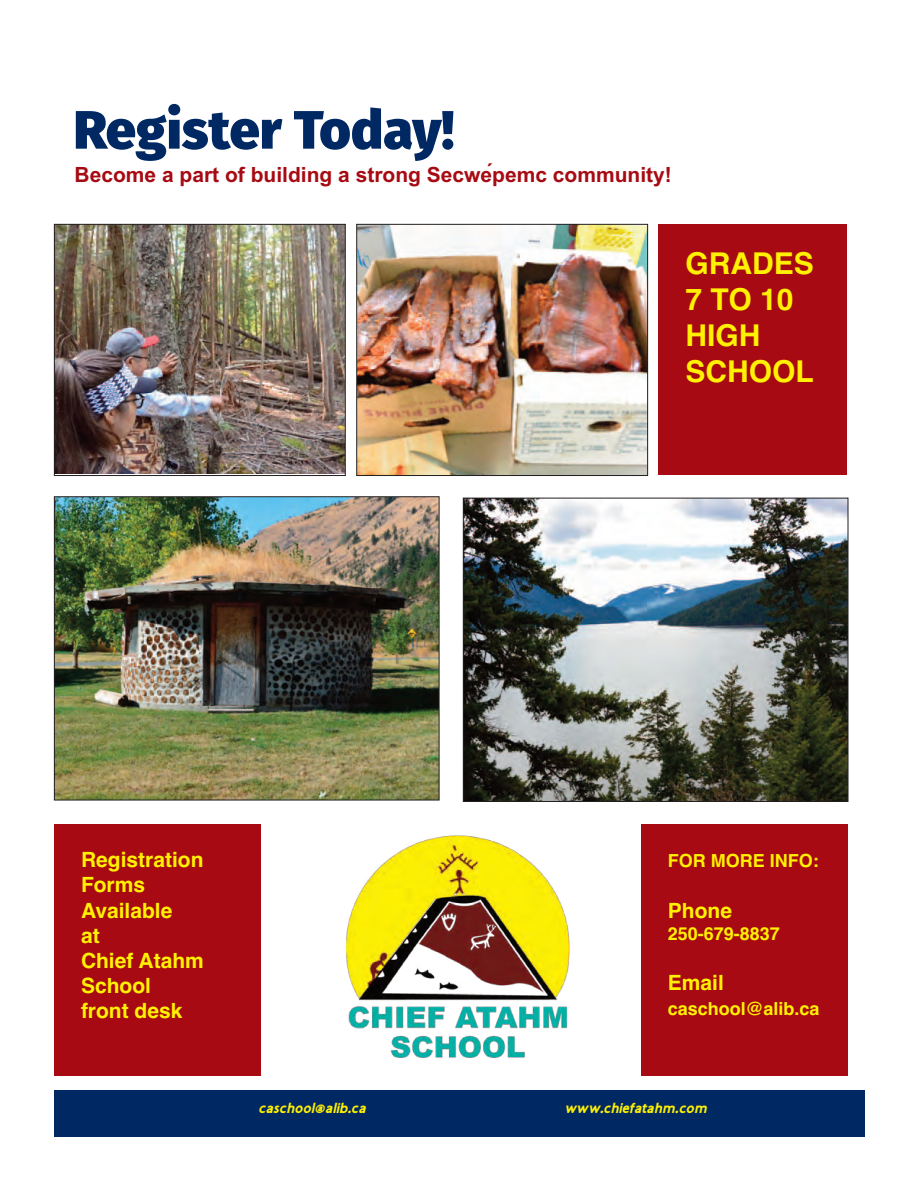
<style>
.page{position:relative;width:918px;height:1188px;background:#fff}
.page>*{position:absolute;margin:0;border:0;box-sizing:border-box;transform-origin:0 0}
.t1{font:800 54px "Fira Sans";color:#002964}
.t2{font:700 30px/36px "Helvetica";color:#fff101}
.t3{font:700 21px "Helvetica";color:#fff101}
.t4{font:700 21px "Arial";color:#a70a12}
.t5{font:700 18px "Helvetica";color:#fff101}
.t6{font:italic 700 15px "Aboriginal Sans";color:#fff101}
</style>
<div class="page">
<div style="left:54px;top:1090px;width:810px;height:47px;background:#002964"></div>
<img style="left:56px;top:226px;width:288px;height:247px">
<div style="left:54px;top:224px;width:292px;height:252px;border:1px solid #231f20"></div>
<img style="left:358px;top:226px;width:288px;height:248px">
<div style="left:356px;top:224px;width:292px;height:252px;border:1px solid #231f20"></div>
<img style="left:465px;top:500px;width:381px;height:300px">
<div style="left:463px;top:498px;width:385px;height:304px;border:1px solid #231f20"></div>
<img style="left:56px;top:498px;width:382px;height:300px">
<div style="left:54px;top:496px;width:386px;height:304px;border:1px solid #231f20"></div>
<img style="left:345px;top:835px;width:225px;height:223px">
<div style="left:659px;top:225px;width:188px;height:250px;background:#a70a12"></div>
<div style="left:54px;top:824px;width:206px;height:252px;background:#a70a12"></div>
<div style="left:641px;top:824px;width:206px;height:252px;background:#a70a12"></div>
<p class="t1" style="left:74px;top:107px;width:382px">Register Today!</p>
<p class="t4" style="left:75px;top:167px;width:599px">Become a part of building a strong Secwépemc community!</p>
<p class="t2" style="left:686px;top:248px;width:130px">GRADES</p>
<p class="t2" style="left:686px;top:284px;width:109px">7 TO 10</p>
<p class="t2" style="left:686px;top:320px;width:130px">HIGH<br>SCHOOL</p>
<p class="t3" style="left:81px;top:852px;width:124px">Registration</p>
<p class="t3" style="left:81px;top:877px;width:66px">Forms</p>
<p class="t3" style="left:81px;top:902px;width:93px">Available</p>
<p class="t3" style="left:81px;top:928px;width:20px">at</p>
<p class="t3" style="left:81px;top:953px;width:124px">Chief Atahm</p>
<p class="t3" style="left:81px;top:978px;width:72px">School</p>
<p class="t3" style="left:81px;top:1003px;width:103px">front desk</p>
<p class="t5" style="left:668px;top:854px;width:153px">FOR MORE INFO:</p>
<p class="t3" style="left:668px;top:902px;width:66px">Phone</p>
<p class="t5" style="left:668px;top:928px;width:114px">250-679-8837</p>
<p class="t3" style="left:668px;top:974px;width:58px">Email</p>
<p class="t5" style="left:668px;top:1002px;width:153px">caschool@alib.ca</p>
<p class="t6" style="left:259px;top:1103px;width:109px">caschool@alib.ca</p>
<p class="t6" style="left:565px;top:1103px;width:144px">www.chiefatahm.com</p>
</div>
